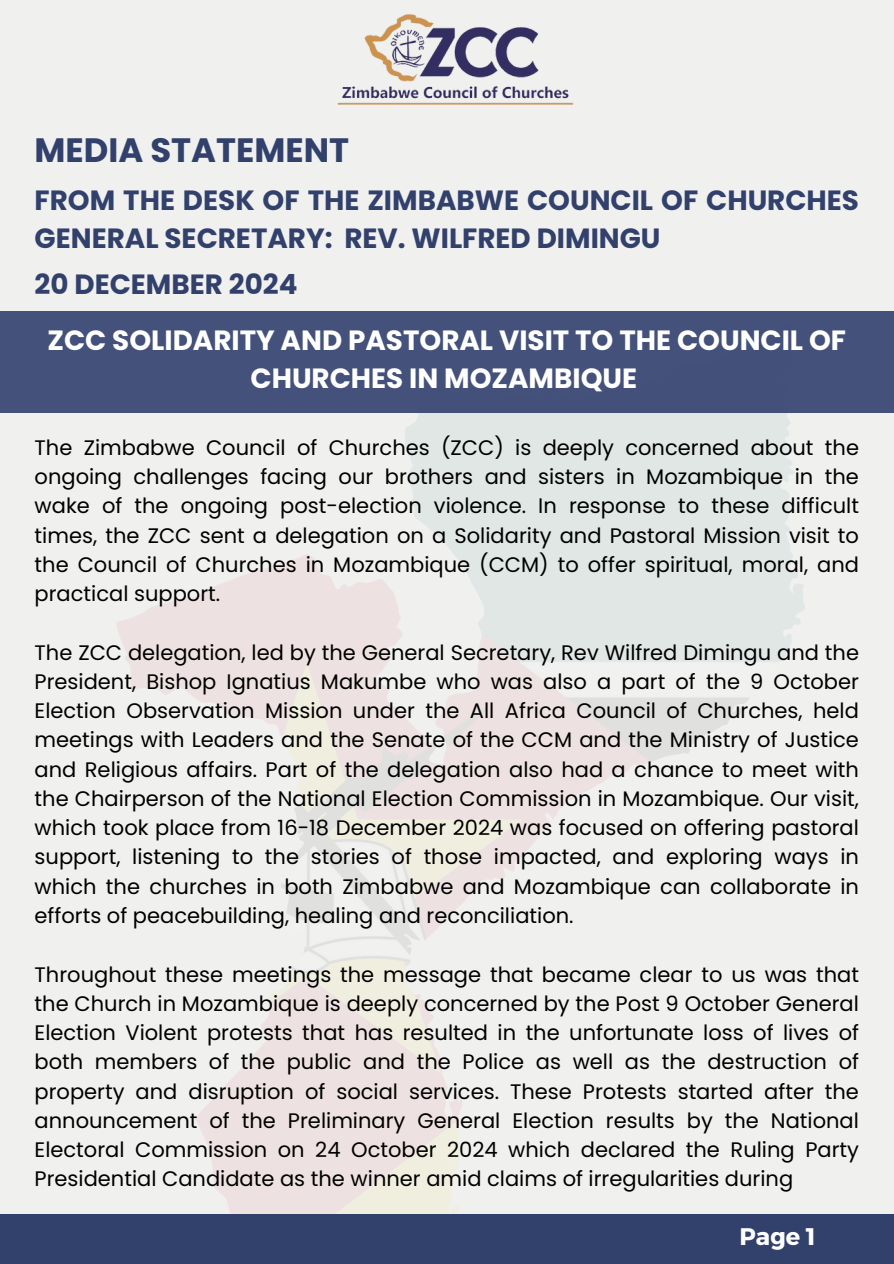
<style>
.page{position:relative;width:894px;height:1264px;background:#fff}
.page>*{position:absolute;margin:0;border:0;box-sizing:border-box;transform-origin:0 0}
.t1{font:700 33.75px "Poppins";color:#32406c}
.t2{font:700 27.75px/38.2px "Poppins";color:#32406c}
.t3{font:700 27.75px/38.2px "Poppins";color:#fff;text-align:center}
.t4{font:700 24px "Montserrat";color:#fff}
.t5{font:21px/29.2px "Poppins";color:#000;text-align:justify}
</style>
<div class="page">
<div style="left:0;top:0;width:893px;height:1263px;background:linear-gradient(to right,#f0edec,#ededec)"></div>
<div style="left:0;top:311px;width:893px;height:102px;background:#43517b"></div>
<div style="left:0;top:1214px;width:893px;height:49px;background:#32406c"></div>
<img style="left:337px;top:14px;width:237px;height:91px">
<p class="t1" style="left:35px;top:126px;width:316px">MEDIA STATEMENT</p>
<p class="t2" style="left:35px;top:181px;width:825px">FROM THE DESK OF THE ZIMBABWE COUNCIL OF CHURCHES<br>GENERAL SECRETARY: REV. WILFRED DIMINGU</p>
<p class="t2" style="left:35px;top:265px;width:264px">20 DECEMBER 2024</p>
<h2 class="t3" style="left:47px;top:321px;width:800px">ZCC SOLIDARITY AND PASTORAL VISIT TO THE COUNCIL OF<br>CHURCHES IN MOZAMBIQUE</h2>
<p class="t5" style="left:35px;top:433px;width:825px">The Zimbabwe Council of Churches (ZCC) is deeply concerned about the ongoing challenges facing our brothers and sisters in Mozambique in the wake of the ongoing post-election violence. In response to these difficult times, the ZCC sent a delegation on a Solidarity and Pastoral Mission visit to the Council of Churches in Mozambique (CCM) to offer spiritual, moral, and practical support.</p>
<h1 class="t5" style="left:35px;top:637px;width:825px">The ZCC delegation, led by the General Secretary, Rev Wilfred Dimingu and the President, Bishop Ignatius Makumbe who was also a part of the 9 October Election Observation Mission under the All Africa Council of Churches, held meetings with Leaders and the Senate of the CCM and the Ministry of Justice and Religious affairs. Part of the delegation also had a chance to meet with the Chairperson of the National Election Commission in Mozambique. Our visit, which took place from 16-18 December 2024 was focused on offering pastoral support, listening to the stories of those impacted, and exploring ways in which the churches in both Zimbabwe and Mozambique can collaborate in efforts of peacebuilding, healing and reconciliation.</h1>
<h2 class="t5" style="left:35px;top:959px;width:825px">Throughout these meetings the message that became clear to us was that the Church in Mozambique is deeply concerned by the Post 9 October General Election Violent protests that has resulted in the unfortunate loss of lives of both members of the public and the Police as well as the destruction of property and disruption of social services. These Protests started after the announcement of the Preliminary General Election results by the National Electoral Commission on 24 October 2024 which declared the Ruling Party Presidential Candidate as the winner amid claims of irregularities during</h2>
<h2 class="t4" style="left:739px;top:1220px;width:78px">Page 1</h2>
</div>
